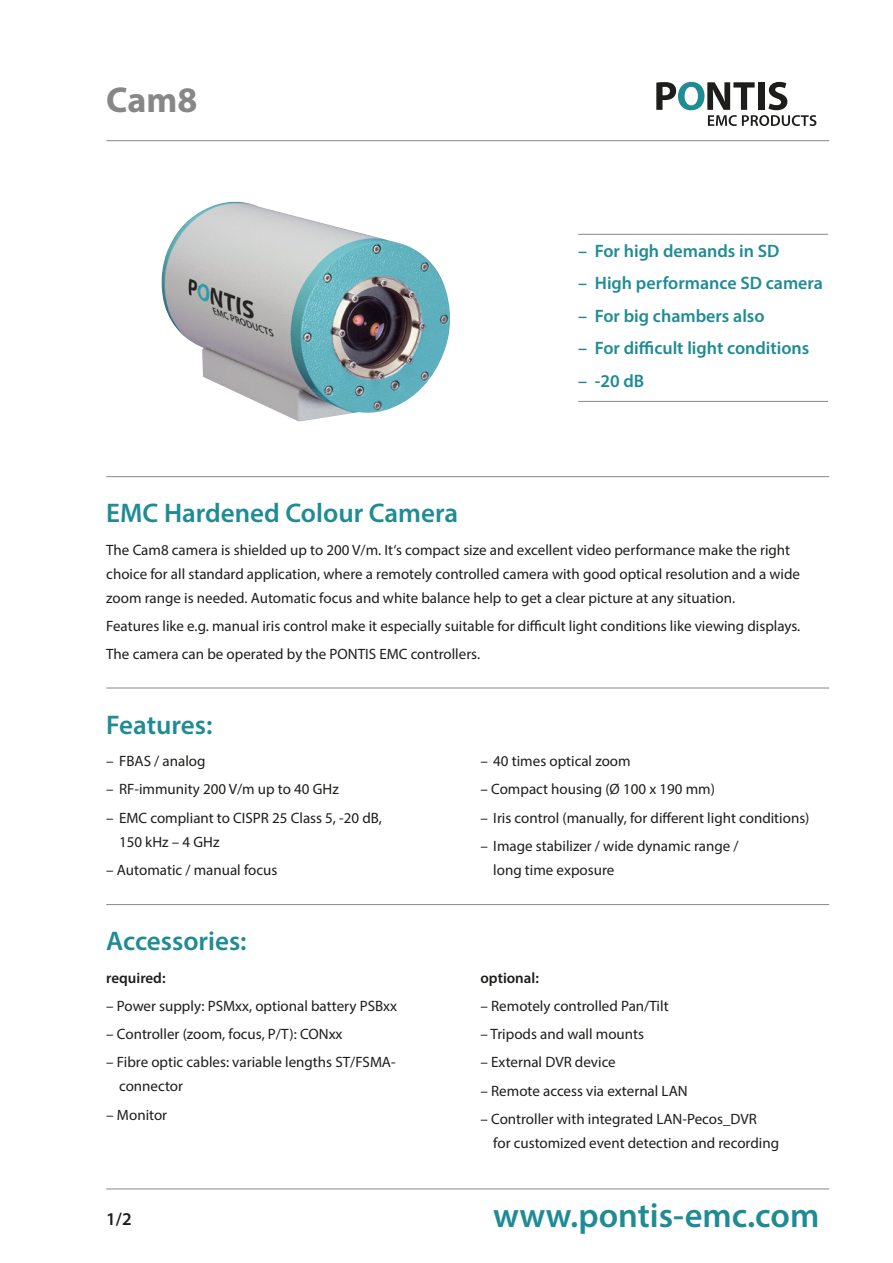
<style>
.page{position:relative;width:893px;height:1263px;background:#fff}
.page>*{position:absolute;margin:0;border:0;box-sizing:border-box;transform-origin:0 0}
.t1{font:700 36px "Myriad Pro";color:#878787}
.t2{font:600 34.65px "Myriad Pro";color:#1f8b94}
.t3{font:600 27px "Myriad Pro";color:#1f8b94}
.t4{font:600 18px "Myriad Pro";color:#1f8b94}
.t5{font:600 18px "Myriad Pro";color:#1d1d1b}
.t6{font:15px/24px "Myriad Pro";color:#1d1d1b}
.t7{font:600 15px "Myriad Pro";color:#1d1d1b}
</style>
<div class="page">
<hr style="left:106px;top:140px;width:723px;height:1px;background:#878787">
<hr style="left:106px;top:476px;width:723px;height:1px;background:#878787">
<hr style="left:106px;top:688px;width:723px;height:1px;background:#878787">
<hr style="left:106px;top:904px;width:723px;height:1px;background:#878787">
<img style="left:161px;top:202px;width:289px;height:220px">
<svg style="left:656px;top:82px;width:160px;height:44px"></svg>
<hr style="left:106px;top:1188px;width:723px;height:1px;background:#878787">
<hr style="left:578px;top:234px;width:250px;height:1px;background:#878787">
<hr style="left:578px;top:401px;width:250px;height:1px;background:#878787">
<h1 class="t1" style="left:106px;top:76px;width:93px">Cam8</h1>
<p class="t4" style="left:578px;top:239px;width:203px">– For high demands in SD</p>
<p class="t4" style="left:578px;top:272px;width:246px">– High performance SD camera</p>
<p class="t4" style="left:578px;top:304px;width:188px">– For big chambers also</p>
<p class="t4" style="left:578px;top:337px;width:233px">– For difficult light conditions</p>
<p class="t4" style="left:578px;top:369px;width:68px">– -20 dB</p>
<h3 class="t3" style="left:106px;top:496px;width:353px">EMC Hardened Colour Camera</h3>
<p class="t6" style="left:106px;top:537px;width:695px">The Cam8 camera is shielded up to 200 V/m. It‘s compact size and excellent video performance make the right choice for all standard application, where a remotely controlled camera with good optical resolution and a wide zoom range is needed. Automatic focus and white balance help to get a clear picture at any situation.</p>
<p class="t6" style="left:106px;top:612px;width:696px;line-height:28.2px">Features like e.g. manual iris control make it especially suitable for difficult light conditions like viewing displays.<br>The camera can be operated by the PONTIS EMC controllers.</p>
<h3 class="t3" style="left:106px;top:707px;width:108px">Features:</h3>
<p class="t6" style="left:106px;top:749px;width:101px">– FBAS / analog</p>
<p class="t6" style="left:106px;top:777px;width:234px">– RF-immunity 200 V/m up to 40 GHz</p>
<p class="t6" style="left:119px;top:805px;width:264px;text-indent:-13px">– EMC compliant to CISPR 25 Class 5, -20 dB,<br>150 kHz – 4 GHz</p>
<p class="t6" style="left:106px;top:857px;width:173px">– Automatic / manual focus</p>
<h3 class="t3" style="left:106px;top:924px;width:142px">Accessories:</h3>
<p class="t7" style="left:106px;top:968px;width:61px">required:</p>
<p class="t6" style="left:106px;top:994px;width:292px">– Power supply: PSMxx, optional battery PSBxx</p>
<p class="t6" style="left:106px;top:1022px;width:238px">– Controller (zoom, focus, P/T): CONxx</p>
<p class="t6" style="left:119px;top:1050px;width:278px;text-indent:-13px">– Fibre optic cables: variable lengths ST/FSMA&shy;connector</p>
<p class="t6" style="left:106px;top:1102px;width:62px">– Monitor</p>
<p class="t5" style="left:106px;top:1207px;width:27px">1/2</p>
<p class="t6" style="left:480px;top:749px;width:152px">– 40 times optical zoom</p>
<p class="t6" style="left:480px;top:777px;width:236px">– Compact housing (Ø 100 x 190 mm)</p>
<p class="t6" style="left:480px;top:805px;width:331px">– Iris control (manually, for different light conditions)</p>
<p class="t6" style="left:493px;top:833px;width:247px;text-indent:-13px">– Image stabilizer / wide dynamic range / long time exposure</p>
<p class="t7" style="left:480px;top:968px;width:60px">optional:</p>
<p class="t6" style="left:480px;top:993px;width:190px">– Remotely controlled Pan/Tilt</p>
<p class="t6" style="left:480px;top:1022px;width:165px">– Tripods and wall mounts</p>
<p class="t6" style="left:480px;top:1050px;width:137px">– External DVR device</p>
<p class="t6" style="left:480px;top:1078px;width:209px">– Remote access via external LAN</p>
<p class="t6" style="left:493px;top:1106px;width:287px;text-indent:-13px">– Controller with integrated LAN-Pecos_DVR<br>for customized event detection and recording</p>
<h2 class="t2" style="left:493px;top:1193px;width:328px">www.pontis-emc.com</h2>
</div>
